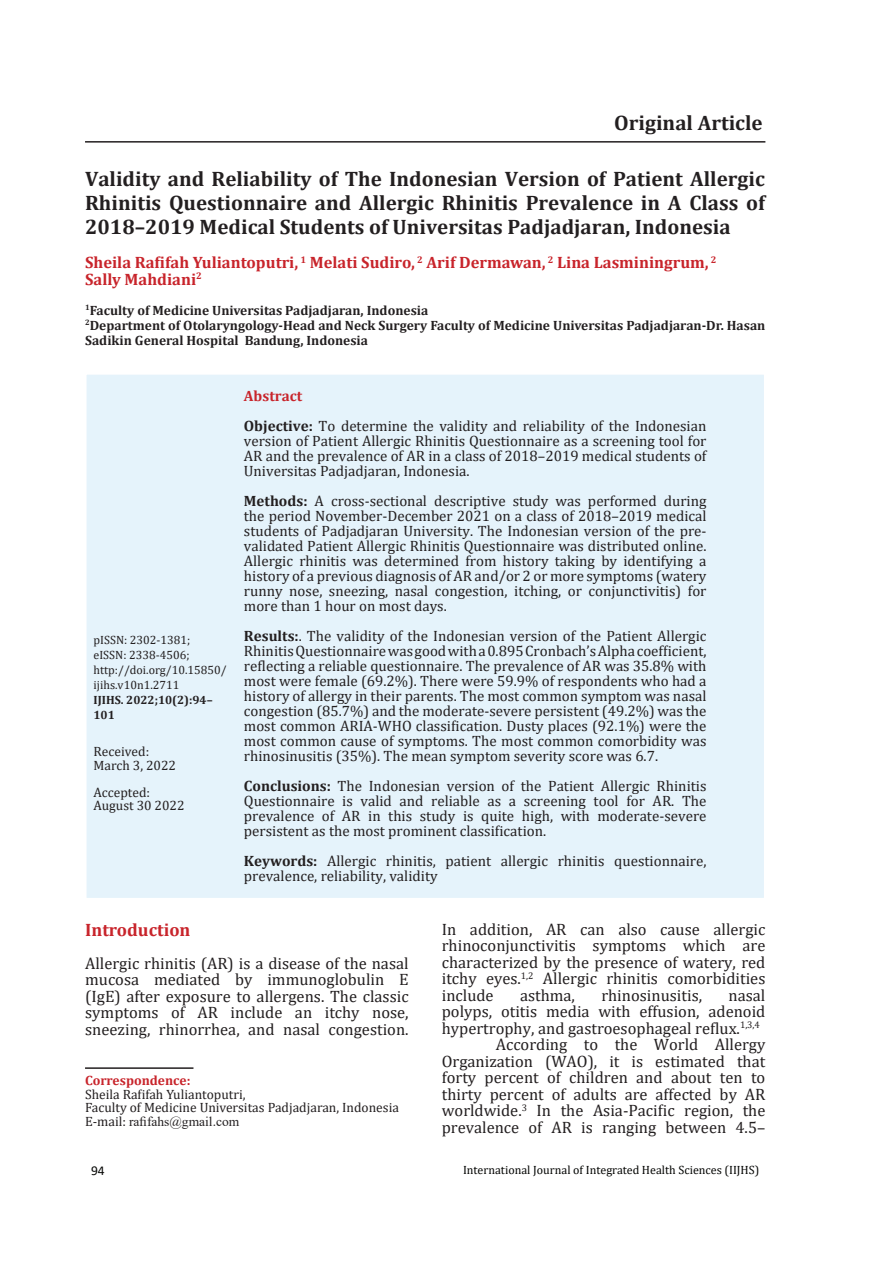
<style>
.page{position:relative;width:893px;height:1263px;background:#fff}
.page>*{position:absolute;margin:0;border:0;box-sizing:border-box;transform-origin:0 0}
.Judul{font:700 21px/24px "Cambria";color:#231f20;text-align:justify}
.Sub_Judul{font:700 18px "Cambria";color:#c8242b}
.Isi_Artikel{font:16.5px/16.5px "Cambria";color:#231f20;text-align:justify}
.Isi_Artikel_0_5{font:16.5px/16.5px "Cambria";color:#231f20;text-align:justify}
.Penulis{font:700 16.5px "Cambria";color:#c8242b}
.Abstrak{font:15px/15px "Cambria";color:#231f20;text-align:justify}
.Abstrak-2{font:700 15px "Cambria";color:#c8242b}
.Department_Author{font:700 13.5px/15px "Cambria";color:#231f20}
.correspondence{font:13.5px/13.5px "Cambria";color:#231f20}
.correspondence-2{font:13.5px "Times New Roman";color:#231f20}
.t1{font:13.5px "Calibri";color:#040503}
.correspondence-3{font:12px/15px "Cambria";color:#231f20}
.t2{font:12px "Cambria";color:#040503}
.correspondence-4{font:700 12px/15px "Cambria";color:#231f20}
.s1{font-weight:700}
.s2{font-weight:700;color:#c8242b}
.s3{font-family:"Cambria"}
</style>
<div class="page">
<hr style="left:85px;top:141px;width:680px;height:2px;background:#231f20">
<div style="left:86px;top:374px;width:679px;height:525px;background:#e5f3fb"></div>
<div style="left:85px;top:373px;width:680px;height:526px;border:2px solid #fff"></div>
<hr style="left:85px;top:1067px;width:108px;height:2px;background:#231f20">
<p class="Judul" style="left:614px;top:110px;width:150px">Original Article</p>
<p class="Judul" style="left:85px;top:167px;width:681px">Validity and Reliability of The Indonesian Version of Patient Allergic Rhinitis Questionnaire and Allergic Rhinitis Prevalence in A Class of 2018–2019 Medical Students of Universitas Padjadjaran, Indonesia</p>
<p class="Penulis" style="left:85px;top:251px;width:633px">Sheila Rafifah Yuliantoputri, <sup>1</sup> Melati Sudiro, <sup>2</sup> Arif Dermawan, <sup>2</sup> Lina Lasminingrum, <sup>2</sup></p>
<p class="Penulis" style="left:85px;top:268px;width:118px">Sally Mahdiani<sup>2</sup></p>
<p class="Department_Author" style="left:85px;top:302px;width:345px"><sup>1</sup>Faculty of Medicine Universitas Padjadjaran, Indonesia</p>
<p class="Department_Author" style="left:85px;top:317px;width:682px"><sup>2</sup>Department of Otolaryngology-Head and Neck Surgery Faculty of Medicine Universitas Padjadjaran-Dr. Hasan<br>Sadikin General Hospital Bandung, Indonesia</p>
<p class="correspondence-3" style="left:94px;top:632px;width:98px">pISSN: 2302-1381;</p>
<p class="correspondence-3" style="left:94px;top:647px;width:97px">eISSN: 2338-4506;</p>
<p class="correspondence-3" style="left:94px;top:662px;width:135px">http://doi.org/10.15850/ ijihs.v10n1.2711</p>
<p class="correspondence-4" style="left:94px;top:692px;width:121px">IJIHS. 2022;10(2):94–<br>101</p>
<p class="correspondence" style="left:94px;top:745px;width:57px">Received:</p>
<p class="correspondence" style="left:94px;top:758px;width:84px">March 3, 2022</p>
<p class="correspondence" style="left:94px;top:785px;width:58px">Accepted:</p>
<p class="correspondence" style="left:94px;top:799px;width:92px">August 30 2022</p>
<p class="Abstrak-2" style="left:244px;top:386px;width:60px">Abstract</p>
<p class="Abstrak" style="left:244px;top:419px;width:464px"><span class="s1">Objective:</span> To determine the validity and reliability of the Indonesian version of Patient Allergic Rhinitis Questionnaire as a screening tool for AR and the prevalence of AR in a class of 2018–2019 medical students of Universitas Padjadjaran, Indonesia.</p>
<p class="Abstrak" style="left:244px;top:494px;width:464px"><span class="s1">Methods:</span> A cross-sectional descriptive study was performed during the period November-December 2021 on a class of 2018–2019 medical students of Padjadjaran University. The Indonesian version of the pre&shy;validated Patient Allergic Rhinitis Questionnaire was distributed online.<br>Allergic rhinitis was determined from history taking by identifying a history of a previous diagnosis of AR and/or 2 or more symptoms (watery runny nose, sneezing, nasal congestion, itching, or conjunctivitis) for more than 1 hour on most days.</p>
<p class="Abstrak" style="left:244px;top:629px;width:464px"><span class="s1">Results:</span>. The validity of the Indonesian version of the Patient Allergic Rhinitis Questionnaire was good with a 0.895 Cronbach’s Alpha coefficient, reflecting a reliable questionnaire. The prevalence of AR was 35.8% with most were female (69.2%). There were 59.9% of respondents who had a history of allergy in their parents. The most common symptom was nasal congestion (85.7%) and the moderate-severe persistent (49.2%) was the most common ARIA-WHO classification. Dusty places (92.1%) were the most common cause of symptoms. The most common comorbidity was rhinosinusitis (35%). The mean symptom severity score was 6.7.</p>
<p class="Abstrak" style="left:244px;top:779px;width:464px"><span class="s1">Conclusions:</span> The Indonesian version of the Patient Allergic Rhinitis Questionnaire is valid and reliable as a screening tool for AR. The prevalence of AR in this study is quite high, with moderate-severe persistent as the most prominent classification.</p>
<p class="Abstrak" style="left:244px;top:854px;width:464px"><span class="s1">Keywords:</span> Allergic rhinitis, patient allergic rhinitis questionnaire, prevalence, reliability, validity</p>
<p class="Sub_Judul" style="left:85px;top:917px;width:107px">Introduction</p>
<p class="Isi_Artikel" style="left:85px;top:955px;width:325px">Allergic rhinitis (AR) is a disease of the nasal mucosa mediated by immunoglobulin E (IgE) after exposure to allergens. The classic symptoms of AR include an itchy nose, sneezing, rhinorrhea, and nasal congestion.</p>
<p class="correspondence" style="left:85px;top:1074px;width:162px"><span class="s2">Correspondence:<br></span>Sheila Rafifah Yuliantoputri,</p>
<p class="correspondence" style="left:85px;top:1101px;width:315px">Faculty of Medicine Universitas Padjadjaran, Indonesia</p>
<p class="correspondence-2" style="left:85px;top:1111px;width:156px"><span class="s3">E-mail:</span> rafifahs@gmail.com</p>
<p class="Isi_Artikel" style="left:442px;top:921px;width:325px">In addition, AR can also cause allergic rhinoconjunctivitis symptoms which are characterized by the presence of watery, red itchy eyes.<sup>1,2</sup> Allergic rhinitis comorbidities include</p>
<p class="Isi_Artikel" style="left:442px;top:987px;width:325px;text-indent:287px">nasal polyps, otitis media with effusion, adenoid hypertrophy, and gastroesophageal reflux.<sup>1,3,4</sup></p>
<p class="Isi_Artikel_0_5" style="left:442px;top:1036px;width:325px;text-indent:54px">According to the World Allergy Organization (WAO), it is estimated that forty percent of children and about ten to thirty percent of adults are affected by AR worldwide.<sup>3</sup> In the Asia-Pacific region, the prevalence of AR is ranging between 4.5–</p>
<p class="Isi_Artikel" style="left:520px;top:987px;width:56px">asthma,</p>
<p class="Isi_Artikel" style="left:601px;top:987px;width:102px">rhinosinusitis,</p>
<p class="t1" style="left:91px;top:1161px;width:15px">94</p>
<p class="t2" style="left:463px;top:1163px;width:298px">International Journal of Integrated Health Sciences (IIJHS)</p>
</div>
